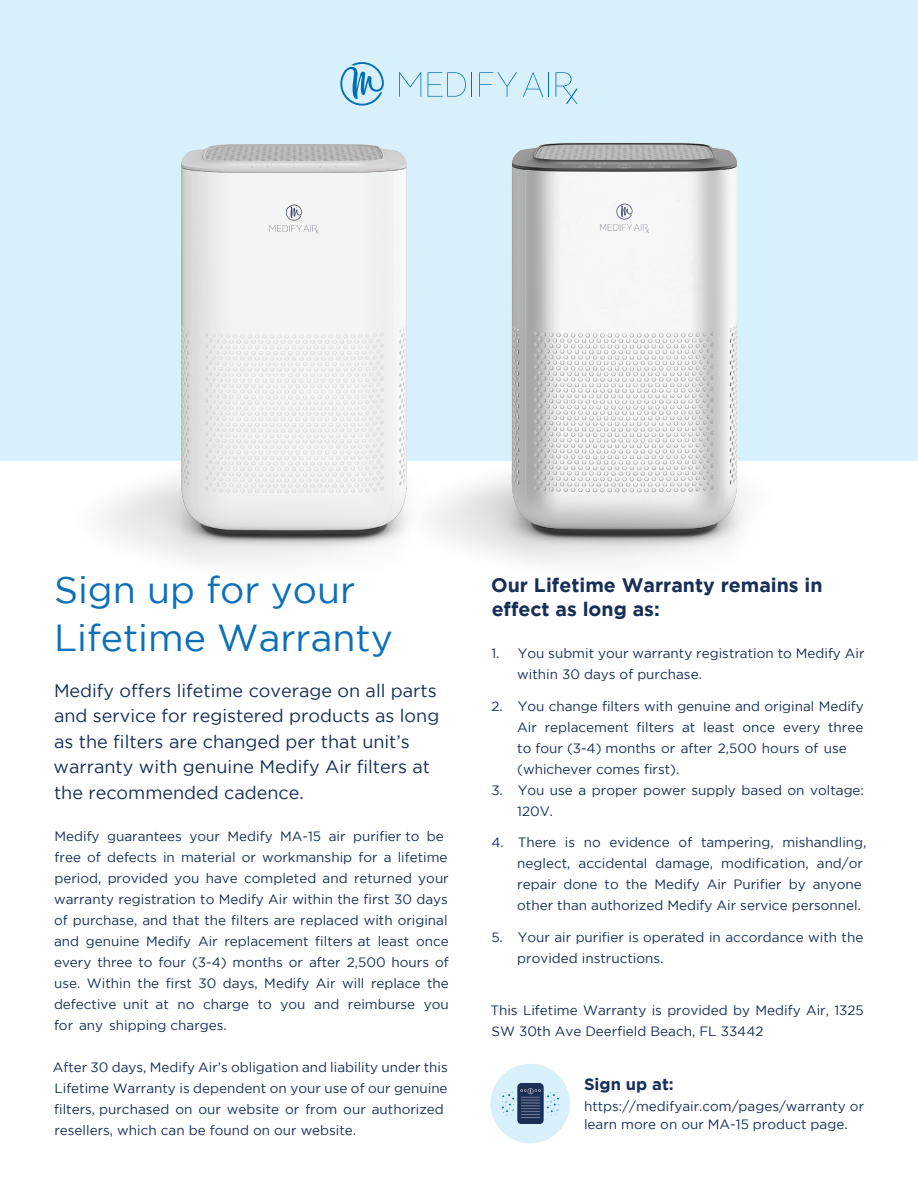
<style>
.page{position:relative;width:918px;height:1188px;background:#fff}
.page>*{position:absolute;margin:0;border:0;box-sizing:border-box;transform-origin:0 0}
.t1{font:37.5px/48px "Gotham";color:#0c6fb8}
.t2{font:700 19.5px/24px "Gotham";color:#172f57}
.t3{font:18px/25.5px "Gotham";color:#172f57}
.t4{font:700 16.5px "Gotham";color:#172f57}
.t5{font:13.5px/21px "Gotham";color:#172f57}
</style>
<div class="page">
<div style="left:0;top:0;width:918px;height:461px;background:#d7f0f9"></div>
<svg style="left:340px;top:62px;width:44px;height:44px"></svg>
<svg style="left:428px;top:72px;width:38px;height:25px"></svg>
<svg style="left:479px;top:72px;width:38px;height:25px"></svg>
<svg style="left:523px;top:72px;width:26px;height:25px"></svg>
<svg style="left:556px;top:72px;width:16px;height:25px"></svg>
<svg style="left:399px;top:72px;width:22px;height:25px"></svg>
<svg style="left:566px;top:88px;width:12px;height:16px"></svg>
<img style="left:104px;top:144px;width:289px;height:420px">
<img style="left:393px;top:143px;width:351px;height:422px">
<div style="left:490px;top:1064px;width:80px;height:79px;background:#d7f0f9;border-radius:50%"></div>
<img style="left:503px;top:1084px;width:55px;height:40px">
<p class="t1" style="left:54px;top:565px;width:340px">Sign up for your<br>Lifetime Warranty</p>
<p class="t3" style="left:54px;top:677px;width:387px">Medify offers lifetime coverage on all parts and service for registered products as long as the filters are changed per that unit’s warranty with genuine Medify Air filters at the recommended cadence.</p>
<p class="t5" style="left:54px;top:825px;width:396px">Medify guarantees your Medify MA-15 air purifier to be free of defects in material or workmanship for a lifetime period, provided you have completed and returned your warranty registration to Medify Air within the first 30 days of purchase, and that the filters are replaced with original and genuine Medify Air replacement filters at least once every three to four (3-4) months or after 2,500 hours of use. Within the first 30 days, Medify Air will replace the defective unit at no charge to you and reimburse you for any shipping charges.</p>
<p class="t5" style="left:53px;top:1056px;width:396px">After 30 days, Medify Air’s obligation and liability under this Lifetime Warranty is dependent on your use of our genuine filters, purchased on our website or from our authorized resellers, which can be found on our website.</p>
<p class="t2" style="left:491px;top:573px;width:333px">Our Lifetime Warranty remains in effect as long as:</p>
<p class="t5" style="left:517px;top:643px;width:349px;text-indent:-26px">1. You submit your warranty registration to Medify Air within 30 days of purchase.</p>
<p class="t5" style="left:517px;top:695px;width:348px;text-indent:-26px">2. You change filters with genuine and original Medify Air replacement filters at least once every three to four (3-4) months or after 2,500 hours of use (whichever comes first).</p>
<p class="t5" style="left:517px;top:779px;width:348px;text-indent:-26px">3. You use a proper power supply based on voltage:<br>120V.</p>
<p class="t5" style="left:517px;top:832px;width:351px;text-indent:-26px">4. There is no evidence of tampering, mishandling, neglect, accidental damage, modification, and/or repair done to the Medify Air Purifier by anyone other than authorized Medify Air service personnel.</p>
<p class="t5" style="left:517px;top:926px;width:348px;text-indent:-26px">5. Your air purifier is operated in accordance with the provided instructions.</p>
<p class="t5" style="left:490px;top:1000px;width:375px">This Lifetime Warranty is provided by Medify Air, 1325<br>SW 30th Ave Deerfield Beach, FL 33442</p>
<p class="t4" style="left:584px;top:1075px;width:91px">Sign up at:</p>
<p class="t5" style="left:584px;top:1097px;width:282px;line-height:18px">https://medifyair.com/pages/warranty or learn more on our MA-15 product page.</p>
</div>
